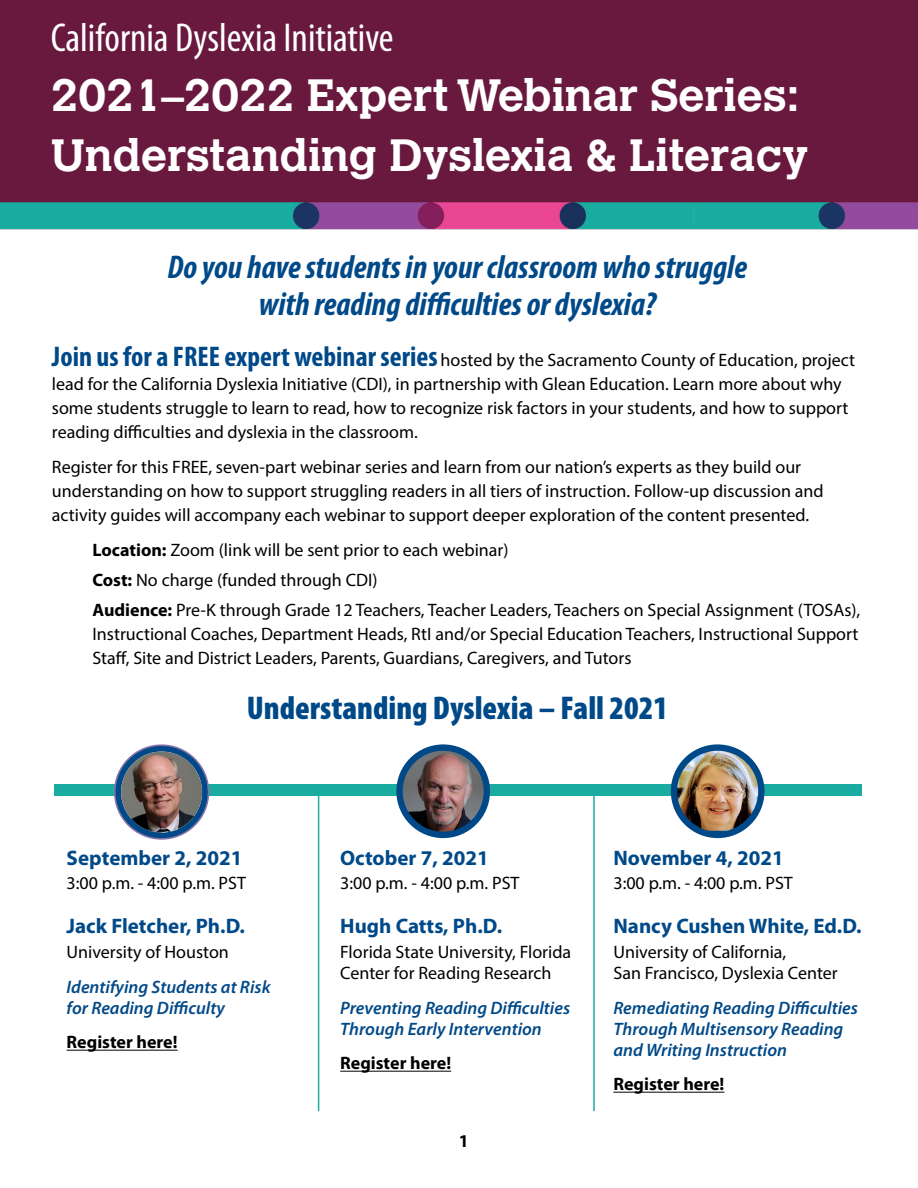
<style>
.page{position:relative;width:918px;height:1188px;background:#fff}
.page>*{position:absolute;margin:0;border:0;box-sizing:border-box;transform-origin:0 0}
.Title__H1{font:700 45px "Calvert";color:#fff}
.Title__H1-2{font:condensed 40.5px "Myriad Pro";color:#fff}
.Subheading__H2{font:italic 700 condensed 33px/37.5px "Myriad Pro";color:#004988;text-align:center}
.Subheading__H2-2{font:900 condensed 33px "Myriad Pro";color:#004988}
.t1{font:700 21px "Myriad Pro";color:#004988}
.t2{font:18px/24px "Myriad Pro";color:#000}
.t3{font:italic 600 18px/21px "Myriad Pro";color:#004988}
.t4{font:700 18px "Myriad Pro";color:#000}
.s1{font-weight:700;font-stretch:condensed;font-size:28.5px;color:#004988}
.s2{font-weight:700}
</style>
<div class="page">
<div style="left:0;top:0;width:918px;height:203px;background:#69193e"></div>
<img style="left:0;top:202px;width:918px;height:28px">
<div style="left:55px;top:784px;width:807px;height:12px;background:#1aaca0"></div>
<svg style="left:115px;top:745px;width:93px;height:94px;background:#114f8b"></svg>
<div style="left:114px;top:744px;width:95px;height:96px;border:2px solid #8671a6;border-radius:50%"></div>
<img style="left:121px;top:752px;width:81px;height:81px;border-radius:40px">
<hr style="left:67px;top:1050px;width:111px;height:1px;background:#000">
<hr style="left:340px;top:1071px;width:111px;height:1px;background:#000">
<hr style="left:613px;top:1092px;width:111px;height:1px;background:#000">
<div style="left:671px;top:744px;width:94px;height:94px;background:#004988;border-radius:50%"></div>
<div style="left:396px;top:744px;width:94px;height:94px;background:#004988;border-radius:50%"></div>
<img style="left:403px;top:751px;width:81px;height:81px;border-radius:40px">
<img style="left:677px;top:751px;width:81px;height:80px">
<hr style="left:318px;top:791px;width:1px;height:320px;background:#1aaca0">
<hr style="left:593px;top:790px;width:2px;height:321px;background:#1aaca0">
<h1 class="Title__H1-2" style="left:51px;top:13px;width:344px">California Dyslexia Initiative</h1>
<h1 class="Title__H1" style="left:51px;top:66px;width:750px">2021–2022 Expert Webinar Series:</h1>
<h1 class="Title__H1" style="left:51px;top:126px;width:759px">Understanding Dyslexia &amp; Literacy</h1>
<h2 class="Subheading__H2" style="left:168px;top:247px;width:581px">Do you have students in your classroom who struggle with reading difficulties or dyslexia?</h2>
<p class="t2" style="left:52px;top:348px;width:805px"><span class="s1">Join us for a FREE expert webinar series</span> hosted by the Sacramento County of Education, project lead for the California Dyslexia Initiative (CDI), in partnership with Glean Education. Learn more about why some students struggle to learn to read, how to recognize risk factors in your students, and how to support reading difficulties and dyslexia in the classroom.</p>
<p class="t2" style="left:52px;top:455px;width:773px">Register for this FREE, seven-part webinar series and learn from our nation’s experts as they build our understanding on how to support struggling readers in all tiers of instruction. Follow-up discussion and activity guides will accompany each webinar to support deeper exploration of the content presented.</p>
<p class="t2" style="left:92px;top:537px;width:418px"><span class="s2">Location:</span> Zoom (link will be sent prior to each webinar)</p>
<p class="t2" style="left:92px;top:568px;width:287px"><span class="s2">Cost:</span> No charge (funded through CDI)</p>
<p class="t2" style="left:92px;top:598px;width:769px;text-align:justify"><span class="s2">Audience:</span> Pre-K through Grade 12 Teachers, Teacher Leaders, Teachers on Special Assignment (TOSAs), Instructional Coaches, Department Heads, RtI and/or Special Education Teachers, Instructional Support Staff, Site and District Leaders, Parents, Guardians, Caregivers, and Tutors</p>
<h2 class="Subheading__H2-2" style="left:247px;top:687px;width:423px">Understanding Dyslexia – Fall 2021</h2>
<p class="t1" style="left:67px;top:844px;width:177px">September 2, 2021</p>
<p class="t2" style="left:67px;top:871px;width:181px">3:00 p.m. - 4:00 p.m. PST</p>
<p class="t1" style="left:67px;top:913px;width:180px">Jack Fletcher, Ph.D.</p>
<p class="t2" style="left:67px;top:939px;width:164px">University of Houston</p>
<p class="t3" style="left:67px;top:976px;width:206px">Identifying Students at Risk for Reading Difficulty</p>
<p class="t4" style="left:67px;top:1031px;width:113px">Register here!</p>
<p class="t1" style="left:340px;top:844px;width:150px">October 7, 2021</p>
<p class="t2" style="left:340px;top:871px;width:181px">3:00 p.m. - 4:00 p.m. PST</p>
<p class="t1" style="left:340px;top:913px;width:163px">Hugh Catts, Ph.D.</p>
<p class="t2" style="left:340px;top:941px;width:233px;line-height:21px">Florida State University, Florida<br>Center for Reading Research</p>
<p class="t3" style="left:340px;top:997px;width:232px">Preventing Reading Difficulties<br>Through Early Intervention</p>
<p class="t4" style="left:340px;top:1052px;width:113px">Register here!</p>
<p class="t4" style="left:459px;top:1129px;width:11px">1</p>
<p class="t1" style="left:613px;top:844px;width:172px">November 4, 2021</p>
<p class="t2" style="left:613px;top:871px;width:181px">3:00 p.m. - 4:00 p.m. PST</p>
<p class="t1" style="left:613px;top:913px;width:250px">Nancy Cushen White, Ed.D.</p>
<p class="t2" style="left:613px;top:941px;width:226px;line-height:21px">University of California,<br>San Francisco, Dyslexia Center</p>
<p class="t3" style="left:613px;top:997px;width:246px">Remediating Reading Difficulties<br>Through Multisensory Reading and Writing Instruction</p>
<p class="t4" style="left:613px;top:1073px;width:113px">Register here!</p>
</div>
